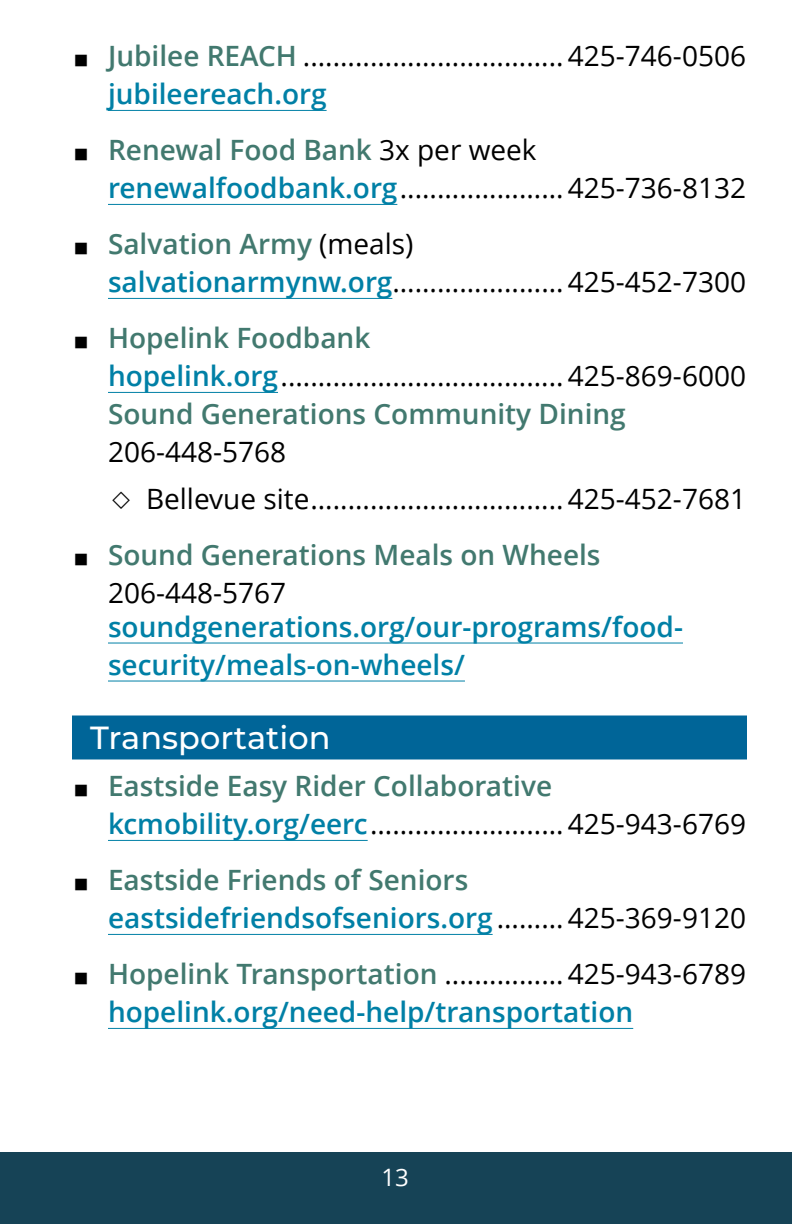
<style>
.page{position:relative;width:792px;height:1224px;background:#fff}
.page>*{position:absolute;margin:0;border:0;box-sizing:border-box;transform-origin:0 0}
.headline{font:500 32px "Montserrat";color:#fff}
.text_with_indent_no_bullet{font:28px/38px "Open Sans";color:#000}
.text_with_indent_no_bullet-2{font:600 28px/38px "Open Sans";color:#0080a6}
.text_with_indent_no_bullet-3{font:600 28px/38px "Open Sans";color:#42796f}
.t1{font:24px "Open Sans";color:#fff}
.s1{font-weight:600;color:#42796f}
.s2{font-weight:600;color:#0080a6}
.s3{color:#000}
.s4{font-weight:400;color:#000}
.s5{color:#42796f}
</style>
<div class="page">
<div style="left:0;top:1153px;width:792px;height:71px;background:#164356"></div>
<hr style="left:108px;top:110px;width:219px;height:1px;background:#0080a6">
<hr style="left:108px;top:204px;width:289px;height:1px;background:#0080a6">
<hr style="left:108px;top:298px;width:284px;height:1px;background:#0080a6">
<hr style="left:108px;top:392px;width:170px;height:1px;background:#0080a6">
<hr style="left:108px;top:643px;width:575px;height:1px;background:#0080a6">
<hr style="left:108px;top:681px;width:357px;height:1px;background:#0080a6">
<div style="left:72px;top:716px;width:675px;height:44px;background:#006598"></div>
<hr style="left:108px;top:840px;width:260px;height:1px;background:#0080a6">
<hr style="left:108px;top:934px;width:385px;height:1px;background:#0080a6">
<hr style="left:108px;top:1028px;width:525px;height:1px;background:#0080a6">
<p class="text_with_indent_no_bullet" style="left:108px;top:37px;width:640px;text-indent:-36px">◼ <span class="s1">Jubilee REACH</span> ................................... 425-746-0506 <span class="s2">jubileereach.org</span></p>
<p class="text_with_indent_no_bullet" style="left:108px;top:131px;width:640px;text-indent:-36px">◼ <span class="s1">Renewal Food Bank</span> 3x per week <span class="s2">renewalfoodbank.org</span>...................... 425-736-8132</p>
<p class="text_with_indent_no_bullet-3" style="left:72px;top:225px;width:343px"><span class="s3">◼</span> Salvation Army <span class="s4">(meals)</span></p>
<p class="text_with_indent_no_bullet" style="left:108px;top:263px;width:640px"><span class="s2">salvationarmynw.org</span>....................... 425-452-7300</p>
<p class="text_with_indent_no_bullet-3" style="left:72px;top:319px;width:300px"><span class="s3">◼</span> Hopelink Foodbank</p>
<p class="text_with_indent_no_bullet" style="left:108px;top:357px;width:640px"><span class="s2">hopelink.org</span>...................................... 425-869-6000</p>
<p class="text_with_indent_no_bullet-3" style="left:108px;top:395px;width:519px">Sound Generations Community Dining<br><span class="s4">206-448-5768</span></p>
<p class="text_with_indent_no_bullet" style="left:110px;top:480px;width:638px">◇ Bellevue site.................................. 425-452-7681</p>
<p class="text_with_indent_no_bullet-3" style="left:108px;top:536px;width:494px;text-indent:-36px"><span class="s3">◼</span> Sound Generations Meals on Wheels<br><span class="s4">206-448-5767</span></p>
<p class="text_with_indent_no_bullet-2" style="left:108px;top:607px;width:577px">soundgenerations.org/our-programs/food&shy;security/meals-on-wheels/</p>
<p class="headline" style="left:90px;top:716px;width:242px">Transportation</p>
<p class="text_with_indent_no_bullet-3" style="left:72px;top:767px;width:482px"><span class="s3">◼</span> Eastside Easy Rider Collaborative</p>
<p class="text_with_indent_no_bullet" style="left:108px;top:805px;width:640px"><span class="s2">kcmobility.org/eerc</span>.......................... 425-943-6769</p>
<p class="text_with_indent_no_bullet-2" style="left:108px;top:861px;width:640px;text-indent:-36px"><span class="s3">◼</span> <span class="s5">Eastside Friends of Seniors </span>eastsidefriendsofseniors.org <span class="s4">......... 425-369-9120</span></p>
<p class="text_with_indent_no_bullet" style="left:72px;top:955px;width:676px">◼ <span class="s1">Hopelink Transportation</span> ................ 425-943-6789</p>
<p class="text_with_indent_no_bullet-2" style="left:108px;top:993px;width:527px">hopelink.org/need-help/transportation</p>
<p class="t1" style="left:382px;top:1161px;width:29px">13</p>
</div>
